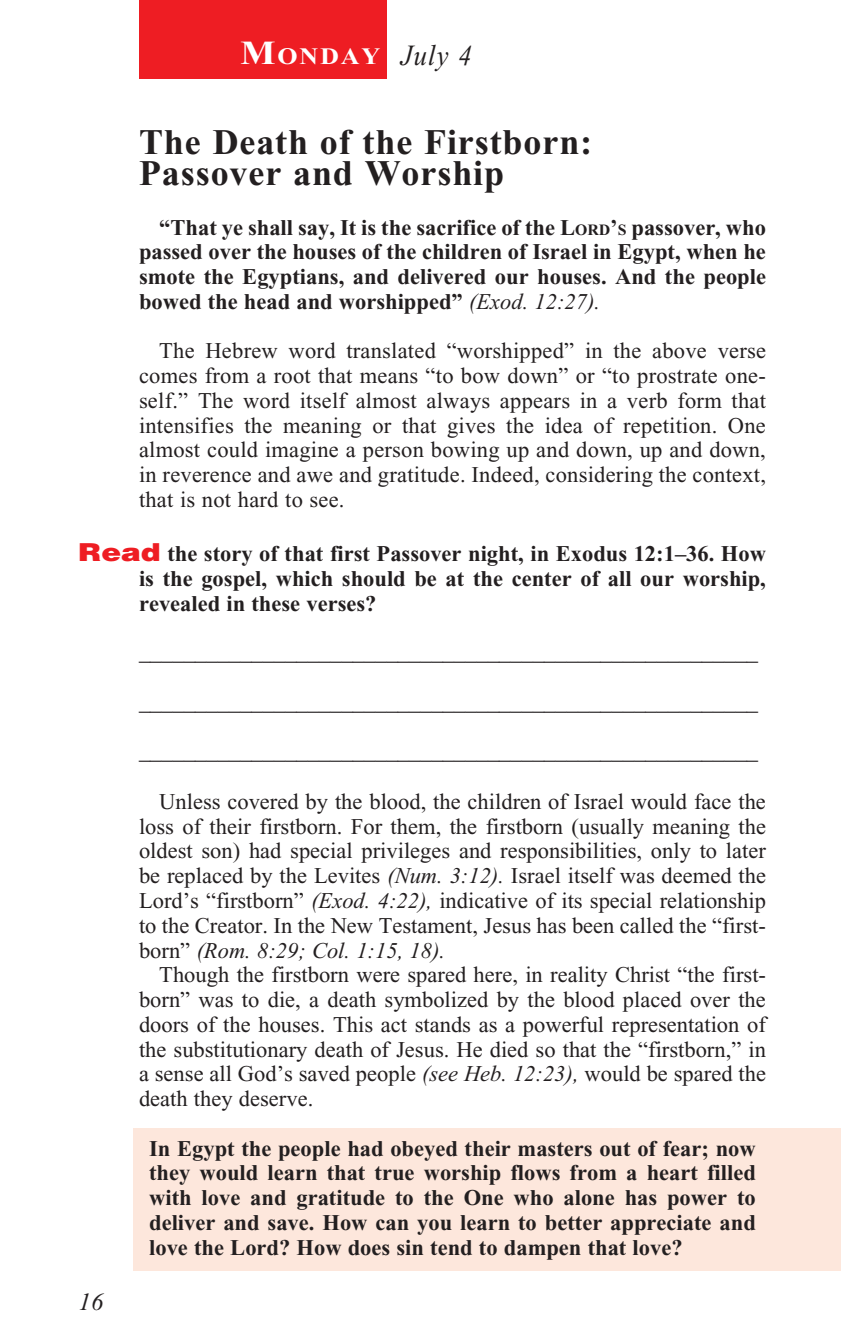
<style>
.page{position:relative;width:841px;height:1337px;background:#fff}
.page>*{position:absolute;margin:0;border:0;box-sizing:border-box;transform-origin:0 0}
._01-Daily_head{font:700 36px/31.5px "Times New Roman";letter-spacing:.025em;color:#231f20}
._00-Month-Day{font:italic 29.25px "Times New Roman";color:#231f20;scale:.9 1}
.t1{font:italic 24.75px "Times New Roman";color:#231f20}
.t2{font:700 23.62px "Times New Roman";letter-spacing:.07em;color:#fff;scale:1.1 1}
._4-Body_Copy{font:22.5px/24.8px "Times New Roman";color:#231f20;text-align:justify}
.x-screened_box-text{font:700 22.5px/24.8px "Times New Roman";color:#231f20;text-align:justify}
._4-Body_Copy-2{font:700 22.5px/24.8px "Times New Roman";color:#231f20;text-align:justify}
._6-question{font:700 22.5px/24.8px "Times New Roman";color:#231f20;text-align:justify}
.s1{font-size:33.75px}
.s2{font-size:15.75px}
.s3{font-style:inherit}
.s4{font-weight:400;font-style:italic}
.s5{font-family:"Helvetica";font-weight:900;font-size:24.75px;color:#ee1d23}
.s6{font-style:italic}
</style>
<div class="page">
<div style="left:133px;top:1128px;width:707px;height:142px;background:#fde7dc"></div>
<div style="left:140px;top:0;width:247px;height:78px;background:#ee1d23"></div>
<p class="t2" style="left:240px;top:43px;width:128px"><span class="s1">M</span>ONDAY</p>
<p class="_00-Month-Day" style="left:400px;top:39px;width:80px">July 4</p>
<p class="_01-Daily_head" style="left:139px;top:126px;width:454px">The Death of the Firstborn:<br>Passover and Worship</p>
<p class="_4-Body_Copy-2" style="left:139px;top:215px;width:628px;text-indent:20px">“That ye shall say, It is the sacrifice of the L<span class="s2">ORD</span><span class="s3">’</span><span class="s2">S</span> passover, who passed over the houses of the children of Israel in Egypt, when he smote the Egyptians, and delivered our houses. And the people bowed the head and worshipped” <span class="s4">(Exod. 12:27).</span></p>
<p class="_4-Body_Copy" style="left:139px;top:338px;width:628px;text-indent:20px">The Hebrew word translated “worshipped” in the above verse comes from a root that means “to bow down” or “to prostrate one&shy;self.” The word itself almost always appears in a verb form that intensifies the meaning or that gives the idea of repetition. One almost could imagine a person bowing up and down, up and down, in reverence and awe and gratitude. Indeed, considering the context, that is not hard to see.</p>
<p class="_6-question" style="left:139px;top:541px;width:628px;text-indent:-61px"><span class="s5">Read</span> the story of that first Passover night, in Exodus 12:1–36. How is the gospel, which should be at the center of all our worship, revealed in these verses?</p>
<p class="_4-Body_Copy" style="left:139px;top:640px;width:620px">_______________________________________________________</p>
<p class="_4-Body_Copy" style="left:139px;top:690px;width:620px">_______________________________________________________</p>
<p class="t1" style="left:79px;top:1288px;width:26px">16</p>
<p class="_4-Body_Copy" style="left:139px;top:739px;width:620px">_______________________________________________________</p>
<p class="_4-Body_Copy" style="left:139px;top:789px;width:628px;text-indent:20px">Unless covered by the blood, the children of Israel would face the loss of their firstborn. For them, the firstborn (usually meaning the oldest son) had special privileges and responsibilities, only to later be replaced by the Levites <span class="s6">(Num. 3:12).</span> Israel itself was deemed the Lord’s “firstborn” <span class="s6">(Exod. 4:22),</span> indicative of its special relationship to the Creator. In the New Testament, Jesus has been called the “first&shy;born” <span class="s6">(Rom. 8:29; Col. 1:15, 18).</span></p>
<p class="_4-Body_Copy" style="left:139px;top:962px;width:628px;text-indent:20px">Though the firstborn were spared here, in reality Christ “the first&shy;born” was to die, a death symbolized by the blood placed over the doors of the houses. This act stands as a powerful representation of the substitutionary death of Jesus. He died so that the “firstborn,” in a sense all God’s saved people <span class="s6">(see Heb. 12:23),</span> would be spared the death they deserve.</p>
<p class="x-screened_box-text" style="left:149px;top:1135px;width:608px">In Egypt the people had obeyed their masters out of fear; now they would learn that true worship flows from a heart filled with love and gratitude to the One who alone has power to deliver and save. How can you learn to better appreciate and love the Lord? How does sin tend to dampen that love?</p>
</div>
